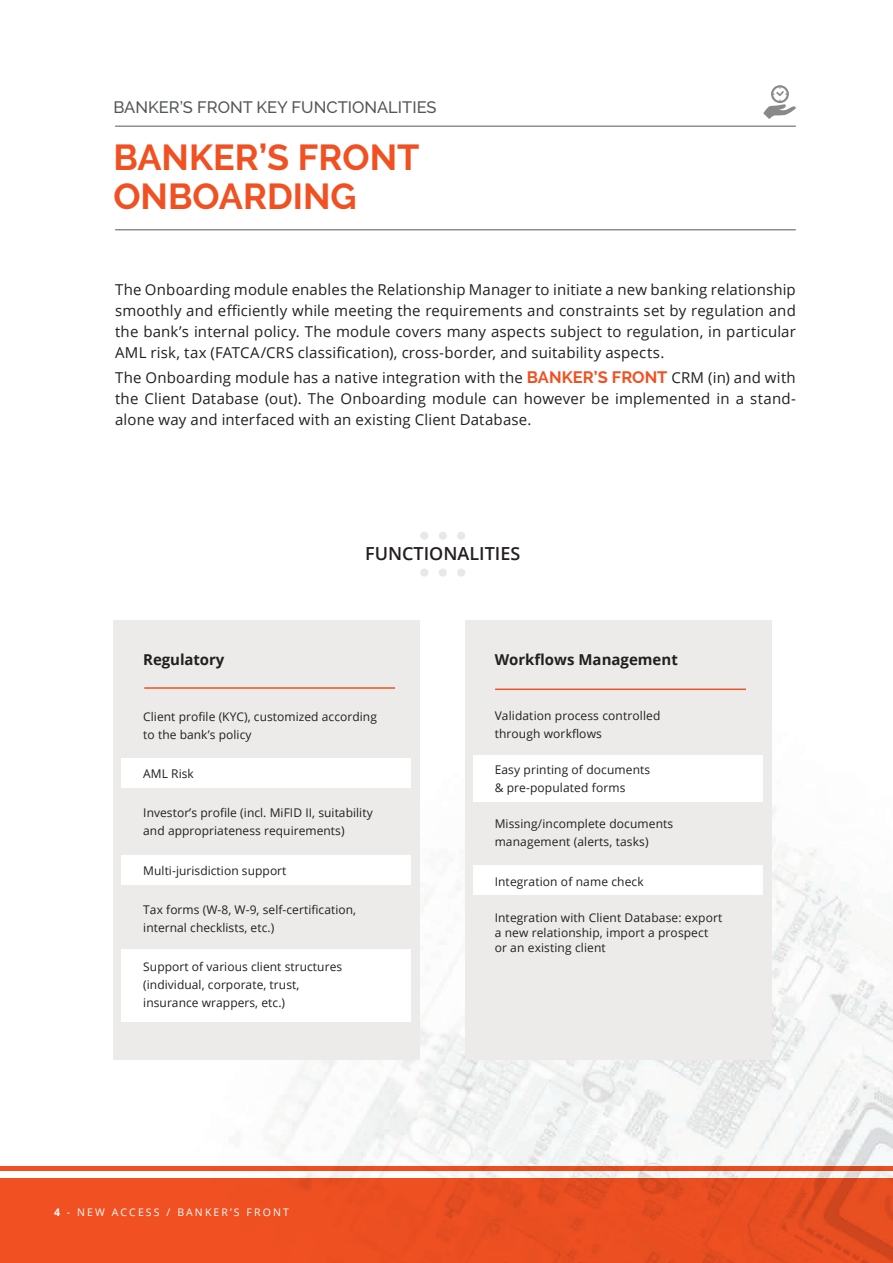
<style>
.page{position:relative;width:893px;height:1263px;background:#fff}
.page>*{position:absolute;margin:0;border:0;box-sizing:border-box;transform-origin:0 0}
.t1{font:700 36px/39px "Raleway";color:#f15122}
.t2{font:600 18px "Open Sans";color:#231f20}
.t3{font:500 16.5px "Raleway";color:#545759}
.t4{font:15px/21px "Open Sans";letter-spacing:.01em;color:#231f20;text-align:justify}
.t5{font:700 15px "Open Sans";color:#231f20}
.t6{font:12px/18px "Open Sans";letter-spacing:.005em;color:#231f20}
.t7{font:10.5px "Open Sans";letter-spacing:.2em;color:#fff}
.s1{font-family:"Raleway";font-weight:700;font-size:16.5px;color:#f15122}
.s2{font-weight:700}
</style>
<div class="page">
<img style="left:238px;top:653px;width:655px;height:525px">
<hr style="left:115px;top:230px;width:681px;height:1px;background:#545759">
<hr style="left:115px;top:126px;width:681px;height:1px;background:#545759">
<svg style="left:763px;top:85px;width:33px;height:34px"></svg>
<div style="left:113px;top:620px;width:307px;height:440px;background:#ecebe9"></div>
<hr style="left:144px;top:687px;width:251px;height:2px;background:#f15122">
<div style="left:122px;top:758px;width:289px;height:30px;background:#fff"></div>
<div style="left:122px;top:855px;width:289px;height:30px;background:#fff"></div>
<div style="left:122px;top:949px;width:289px;height:72px;background:#fff"></div>
<div style="left:420px;top:568px;width:8px;height:9px;background:#e9e8e8;border-radius:50%"></div>
<div style="left:439px;top:568px;width:8px;height:9px;background:#e9e8e8;border-radius:50%"></div>
<div style="left:457px;top:568px;width:8px;height:9px;background:#e9e8e8;border-radius:50%"></div>
<div style="left:420px;top:531px;width:8px;height:9px;background:#e9e8e8;border-radius:50%"></div>
<div style="left:439px;top:531px;width:8px;height:9px;background:#e9e8e8;border-radius:50%"></div>
<div style="left:457px;top:531px;width:8px;height:9px;background:#e9e8e8;border-radius:50%"></div>
<div style="left:465px;top:621px;width:306px;height:439px;background:#ecebe9"></div>
<div style="left:473px;top:755px;width:290px;height:47px;background:#fff"></div>
<div style="left:473px;top:865px;width:290px;height:30px;background:#fff"></div>
<hr style="left:495px;top:688px;width:251px;height:2px;background:#f15122">
<div style="left:0;top:1178px;width:893px;height:85px;background:#f15122"></div>
<div style="left:0;top:1166px;width:893px;height:5px;background:#f15122"></div>
<p class="t3" style="left:113px;top:98px;width:325px">BANKER’S FRONT KEY FUNCTIONALITIES</p>
<p class="t1" style="left:113px;top:138px;width:308px">BANKER’S FRONT<br>ONBOARDING</p>
<p class="t4" style="left:115px;top:278px;width:682px">The Onboarding module enables the Relationship Manager to initiate a new banking relationship smoothly and efficiently while meeting the requirements and constraints set by regulation and the bank’s internal policy. The module covers many aspects subject to regulation, in particular AML risk, tax (FATCA/CRS classification), cross-border, and suitability aspects.</p>
<p class="t4" style="left:115px;top:367px;width:682px">The Onboarding module has a native integration with the <span class="s1">BANKER’S FRONT</span> CRM (in) and with the Client Database (out). The Onboarding module can however be implemented in a stand&shy;alone way and interfaced with an existing Client Database.</p>
<p class="t5" style="left:143px;top:649px;width:83px">Regulatory</p>
<p class="t2" style="left:365px;top:541px;width:157px">FUNCTIONALITIES</p>
<p class="t5" style="left:495px;top:649px;width:185px">Workflows Management</p>
<p class="t6" style="left:143px;top:707px;width:235px">Client profile (KYC), customized according to the bank’s policy</p>
<p class="t6" style="left:143px;top:764px;width:52px">AML Risk</p>
<p class="t6" style="left:143px;top:803px;width:231px">Investor’s profile (incl. MiFID II, suitability and appropriateness requirements)</p>
<p class="t6" style="left:143px;top:861px;width:145px">Multi-jurisdiction support</p>
<p class="t6" style="left:143px;top:900px;width:214px">Tax forms (W-8, W-9, self-certification, internal checklists, etc.)</p>
<p class="t6" style="left:143px;top:957px;width:200px">Support of various client structures (individual, corporate, trust, insurance wrappers, etc.)</p>
<p class="t7" style="left:54px;top:1205px;width:236px"><span class="s2">4</span> - NEW ACCESS / BANKER’S FRONT</p>
<p class="t6" style="left:495px;top:706px;width:167px">Validation process controlled through workflows</p>
<p class="t6" style="left:495px;top:760px;width:157px">Easy printing of documents &amp; pre-populated forms</p>
<p class="t6" style="left:495px;top:815px;width:180px">Missing/incomplete documents management (alerts, tasks)</p>
<p class="t6" style="left:495px;top:872px;width:151px">Integration of name check</p>
<p class="t6" style="left:495px;top:910px;width:229px;line-height:15px">Integration with Client Database: export a new relationship, import a prospect or an existing client</p>
</div>
